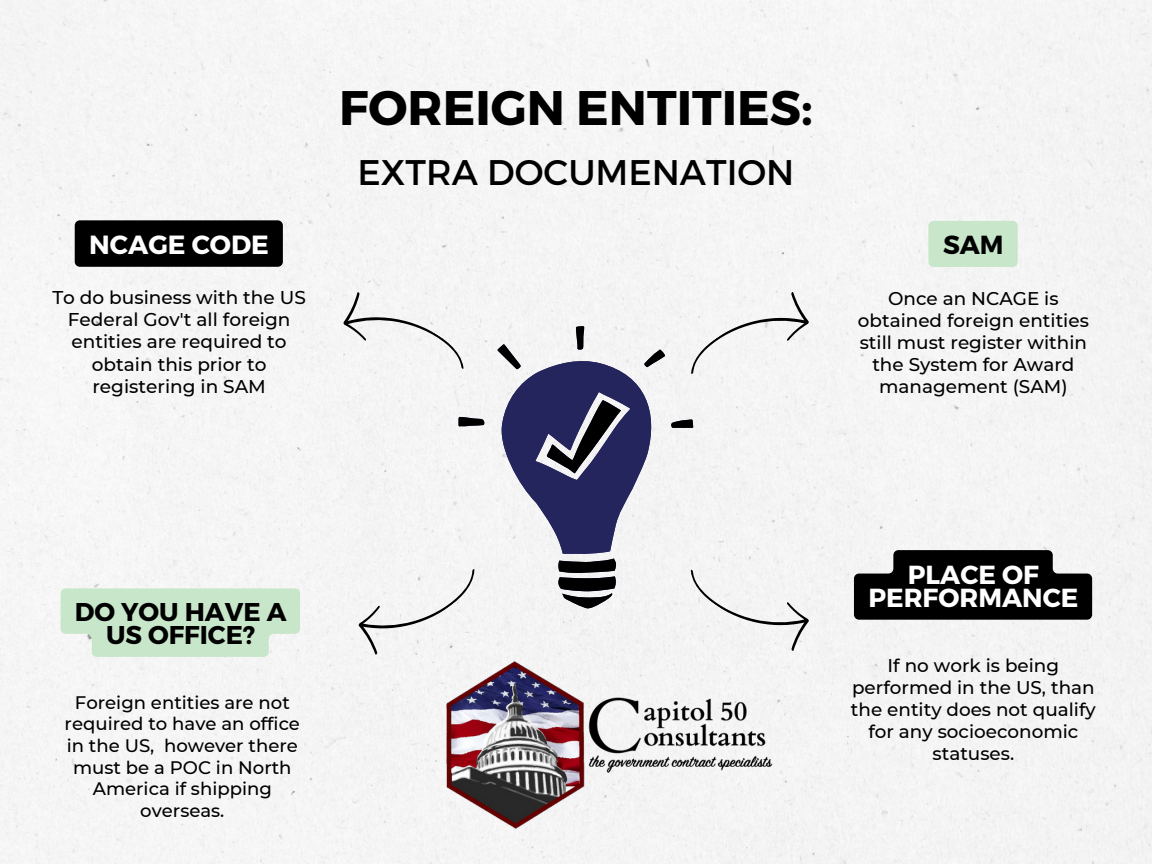
<style>
.page{position:relative;width:1152px;height:864px;background:#f5f5f5}
.page>*{position:absolute;margin:0;border:0;box-sizing:border-box;transform-origin:0 0}
.t1{font:700 48.45px "Montserrat";color:#000}
.t2{font:35.55px "Montserrat";color:#000}
.t3{font:700 26.25px "Montserrat";color:#fff}
.t4{font:700 26.1px/23.4px "Montserrat";color:#fff;text-align:center}
.t5{font:700 26.1px "Montserrat";color:#000}
.t6{font:700 25.65px/23.1px "Montserrat";color:#000;text-align:center}
.t7{font:500 18.45px/22.2px "Montserrat";color:#000;text-align:center}
.t8{font:500 18.3px/22px "Montserrat";color:#000;text-align:center}
.t9{font:500 18.15px/21.8px "Montserrat";color:#000;text-align:center}
</style>
<div class="page">
<svg style="left:459px;top:326px;width:234px;height:282px;fill:#f3f3f3"></svg>
<div style="left:682px;top:546px;width:133px;height:110px;background:#f4f4f4"></div>
<div style="left:353px;top:546px;width:131px;height:114px;background:#f4f4f4"></div>
<div style="left:682px;top:287px;width:133px;height:111px;background:#f5f5f5"></div>
<div style="left:338px;top:287px;width:134px;height:106px;background:#f5f5f5"></div>
<img style="left:428px;top:660px;width:348px;height:179px">
<div style="left:75px;top:220px;width:208px;height:47px;background:#000"></div>
<svg style="left:61px;top:588px;width:239px;height:69px;background:#cce7ce"></svg>
<svg style="left:854px;top:550px;width:238px;height:70px;background:#1c1c1c"></svg>
<div style="left:928px;top:221px;width:90px;height:46px;background:#c8e6ca"></div>
<p class="t3" style="left:89px;top:228px;width:181px">NCAGE CODE</p>
<p class="t7" style="left:52px;top:286px;width:255px">To do business with the US<br>Federal Gov't all foreign entities are required to obtain this prior to registering in SAM</p>
<p class="t1" style="left:339px;top:76px;width:475px">FOREIGN ENTITIES:</p>
<p class="t2" style="left:357px;top:150px;width:439px">EXTRA DOCUMENATION</p>
<p class="t5" style="left:943px;top:228px;width:62px">SAM</p>
<p class="t8" style="left:858px;top:287px;width:232px">Once an NCAGE is obtained foreign entities still must register within the System for Award management (SAM)</p>
<p class="t6" style="left:75px;top:599px;width:213px">DO YOU HAVE A<br>US OFFICE?</p>
<p class="t9" style="left:65px;top:691px;width:237px">Foreign entities are not required to have an office in the US, however there must be a POC in North<br>America if shipping overseas.</p>
<p class="t4" style="left:868px;top:561px;width:211px">PLACE OF<br>PERFORMANCE</p>
<p class="t8" style="left:851px;top:655px;width:246px">If no work is being performed in the US, than the entity does not qualify for any socioeconomic statuses.</p>
</div>
